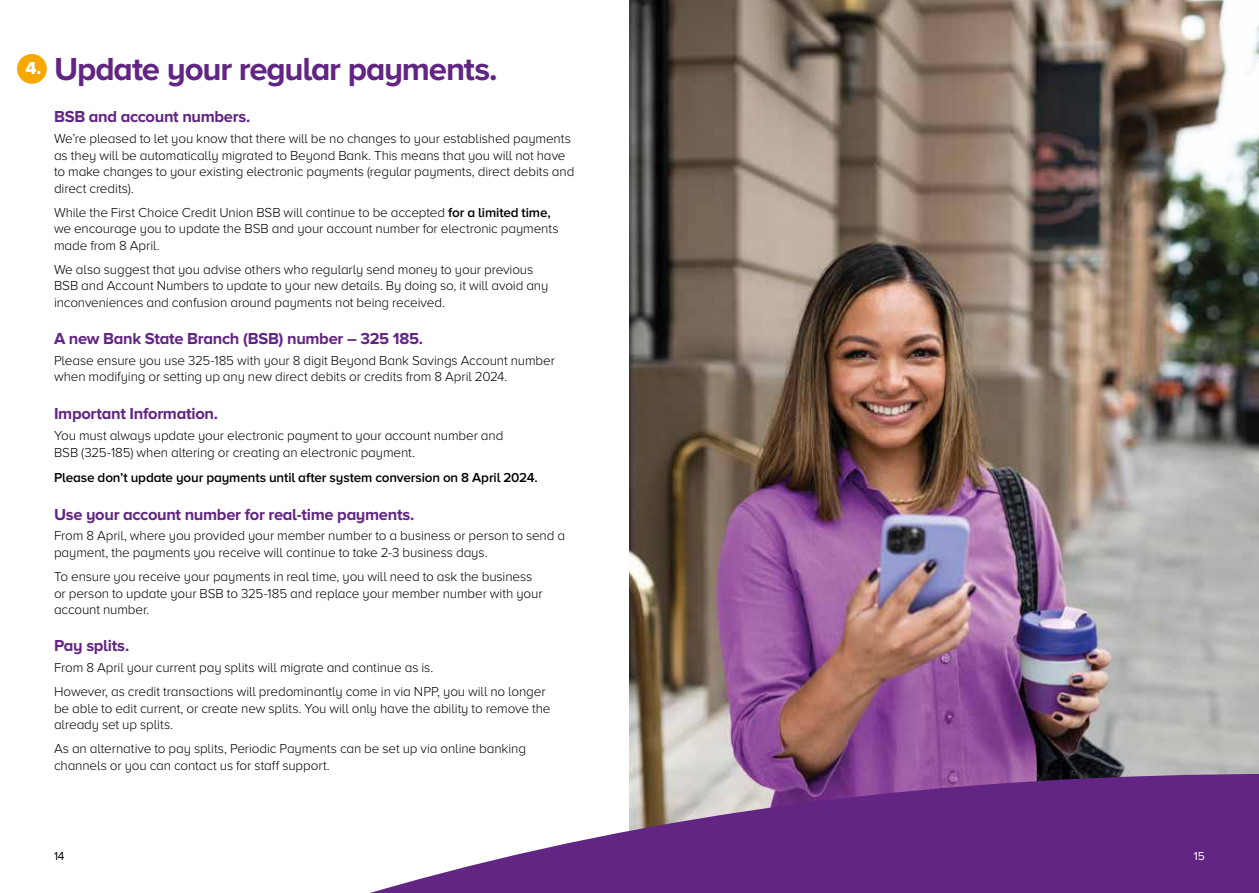
<style>
.page{position:relative;width:1259px;height:893px;background:#fff}
.page>*{position:absolute;margin:0;border:0;box-sizing:border-box;transform-origin:0 0}
.t1{font:700 33px "Proxima Nova A";letter-spacing:-.035em;color:#622584}
.t2{font:18px "Proxima Nova A Extrabld";color:#fff}
.t3{font:700 16.5px "Proxima Nova A";letter-spacing:-.02em;color:#622584}
.t4{font:300 13.5px/16.5px "Proxima Nova A";letter-spacing:-.01em;color:#000}
.t5{font:600 13.5px "Proxima Nova A";letter-spacing:-.01em;color:#000}
.t6{font:12px "Proxima Nova A";color:#000}
.t7{font:12px "Proxima Nova A";color:#fff}
.s1{font-weight:600}
</style>
<div class="page">
<img style="left:629px;top:0;width:630px;height:774px">
<div style="left:17px;top:54px;width:30px;height:30px;background:#f6a800;border-radius:50%"></div>
<svg style="left:370px;top:774px;width:889px;height:119px;fill:#622584"></svg>
<h2 class="t2" style="left:25px;top:58px;width:17px">4.</h2>
<h1 class="t1" style="left:54px;top:50px;width:445px">Update your regular payments.</h1>
<p class="t3" style="left:54px;top:107px;width:198px">BSB and account numbers.</p>
<p class="t4" style="left:54px;top:130px;width:522px">We’re pleased to let you know that there will be no changes to your established payments as they will be automatically migrated to Beyond Bank. This means that you will not have to make changes to your existing electronic payments (regular payments, direct debits and direct credits).</p>
<p class="t4" style="left:54px;top:204px;width:506px">While the First Choice Credit Union BSB will continue to be accepted <span class="s1">for a limited time, </span>we encourage you to update the BSB and your account number for electronic payments made from 8 April.</p>
<p class="t4" style="left:54px;top:261px;width:496px">We also suggest that you advise others who regularly send money to your previous<br>BSB and Account Numbers to update to your new details. By doing so, it will avoid any inconveniences and confusion around payments not being received.</p>
<p class="t3" style="left:54px;top:329px;width:371px">A new Bank State Branch (BSB) number – 325 185.</p>
<p class="t4" style="left:54px;top:352px;width:502px">Please ensure you use 325-185 with your 8 digit Beyond Bank Savings Account number when modifying or setting up any new direct debits or credits from 8 April 2024.</p>
<p class="t3" style="left:54px;top:404px;width:166px">Important Information.</p>
<p class="t4" style="left:54px;top:427px;width:451px">You must always update your electronic payment to your account number and<br>BSB (325-185) when altering or creating an electronic payment.</p>
<p class="t5" style="left:54px;top:469px;width:485px">Please don’t update your payments until after system conversion on 8 April 2024.</p>
<p class="t3" style="left:54px;top:505px;width:362px">Use your account number for real-time payments.</p>
<p class="t4" style="left:54px;top:527px;width:512px">From 8 April, where you provided your member number to a business or person to send a payment, the payments you receive will continue to take 2-3 business days.</p>
<p class="t4" style="left:54px;top:568px;width:490px">To ensure you receive your payments in real time, you will need to ask the business or person to update your BSB to 325-185 and replace your member number with your account number.</p>
<p class="t3" style="left:54px;top:636px;width:77px">Pay splits.</p>
<p class="t4" style="left:54px;top:655px;width:493px;line-height:24.2px">From 8 April your current pay splits will migrate and continue as is.<br>However, as credit transactions will predominantly come in via NPP, you will no longer</p>
<p class="t4" style="left:54px;top:700px;width:498px">be able to edit current, or create new splits. You will only have the ability to remove the already set up splits.</p>
<p class="t4" style="left:54px;top:740px;width:473px">As an alternative to pay splits, Periodic Payments can be set up via online banking channels or you can contact us for staff support.</p>
<p class="t6" style="left:54px;top:849px;width:12px">14</p>
<p class="t7" style="left:1193px;top:849px;width:13px">15</p>
</div>
